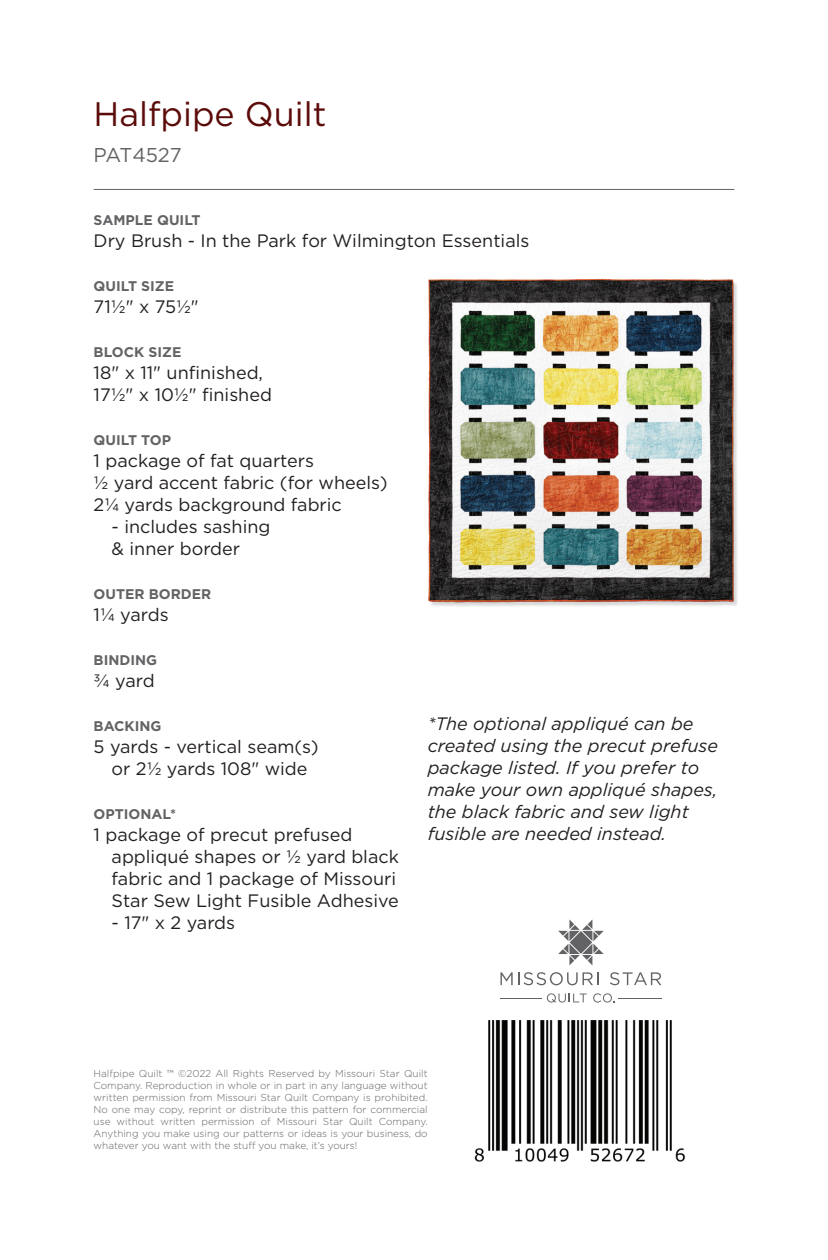
<style>
.page{position:relative;width:828px;height:1260px;background:#fff}
.page>*{position:absolute;margin:0;border:0;box-sizing:border-box;transform-origin:0 0}
.t1{font:34px "Gotham";color:#5b0b09}
.t2{font:20px "Gotham";letter-spacing:-.01em;color:#636366}
.t3{font:18px/22px "Gotham";color:#231f20}
.t4{font:italic 18px/22px "Gotham";color:#231f20}
.t5{font:700 14px "Gotham";color:#636366}
.t6{font:300 10px/12px "Gotham";color:#636366;text-align:justify}
</style>
<div class="page">
<hr style="left:94px;top:189px;width:640px;height:1px;background:#636366">
<svg style="left:500px;top:972px;width:99px;height:13px"></svg>
<svg style="left:610px;top:972px;width:51px;height:13px"></svg>
<hr style="left:500px;top:998px;width:42px;height:1px;background:#636366">
<hr style="left:618px;top:998px;width:43px;height:1px;background:#636366">
<svg style="left:547px;top:993px;width:40px;height:10px"></svg>
<svg style="left:593px;top:993px;width:22px;height:10px"></svg>
<svg style="left:558px;top:919px;width:46px;height:46px"></svg>
<img style="left:474px;top:1021px;width:211px;height:141px">
<img style="left:428px;top:279px;width:310px;height:328px">
<h1 class="t1" style="left:94px;top:92px;width:234px">Halfpipe Quilt</h1>
<h2 class="t2" style="left:94px;top:142px;width:90px">PAT4527</h2>
<h3 class="t5" style="left:94px;top:211px;width:109px">SAMPLE QUILT</h3>
<h3 class="t3" style="left:94px;top:230px;width:437px">Dry Brush - In the Park for Wilmington Essentials</h3>
<h3 class="t5" style="left:94px;top:277px;width:82px">QUILT SIZE</h3>
<h3 class="t3" style="left:94px;top:296px;width:107px">71½" x 75½"</h3>
<h3 class="t5" style="left:94px;top:343px;width:89px">BLOCK SIZE</h3>
<h3 class="t3" style="left:94px;top:362px;width:180px">18" x 11" unfinished,<br>17½" x 10½" finished</h3>
<h3 class="t5" style="left:94px;top:431px;width:79px">QUILT TOP</h3>
<h3 class="t3" style="left:94px;top:450px;width:295px">1 package of fat quarters<br>½ yard accent fabric (for wheels)<br>2¼ yards background fabric</h3>
<h3 class="t3" style="left:112px;top:516px;width:160px">- includes sashing &amp; inner border</h3>
<h3 class="t5" style="left:94px;top:585px;width:119px">OUTER BORDER</h3>
<h3 class="t3" style="left:94px;top:604px;width:77px">11/4 yards</h3>
<h3 class="t5" style="left:94px;top:651px;width:65px">BINDING</h3>
<h3 class="t3" style="left:94px;top:670px;width:63px">¾ yard</h3>
<h3 class="t5" style="left:94px;top:717px;width:69px">BACKING</h3>
<h3 class="t3" style="left:94px;top:736px;width:226px;text-align:center">5 yards - vertical seam(s) or 2½ yards 108" wide</h3>
<h3 class="t5" style="left:94px;top:805px;width:84px">OPTIONAL*</h3>
<h3 class="t3" style="left:112px;top:824px;width:289px;text-indent:-18px">1 package of precut prefused appliqué shapes or ½ yard black fabric and 1 package of Missouri<br>Star Sew Light Fusible Adhesive</h3>
<h3 class="t3" style="left:112px;top:912px;width:125px">- 17" x 2 yards</h3>
<h3 class="t4" style="left:428px;top:713px;width:292px">*The optional appliqué can be created using the precut prefuse package listed. If you prefer to make your own appliqué shapes, the black fabric and sew light fusible are needed instead.</h3>
<p class="t6" style="left:94px;top:1067px;width:336px">Halfpipe Quilt ™ ©2022 All Rights Reserved by Missouri Star Quilt Company. Reproduction in whole or in part in any language without written permission from Missouri Star Quilt Company is prohibited.<br>No one may copy, reprint or distribute this pattern for commercial use without written permission of Missouri Star Quilt Company.<br>Anything you make using our patterns or ideas is your business, do whatever you want with the stuff you make, it’s yours!</p>
</div>
